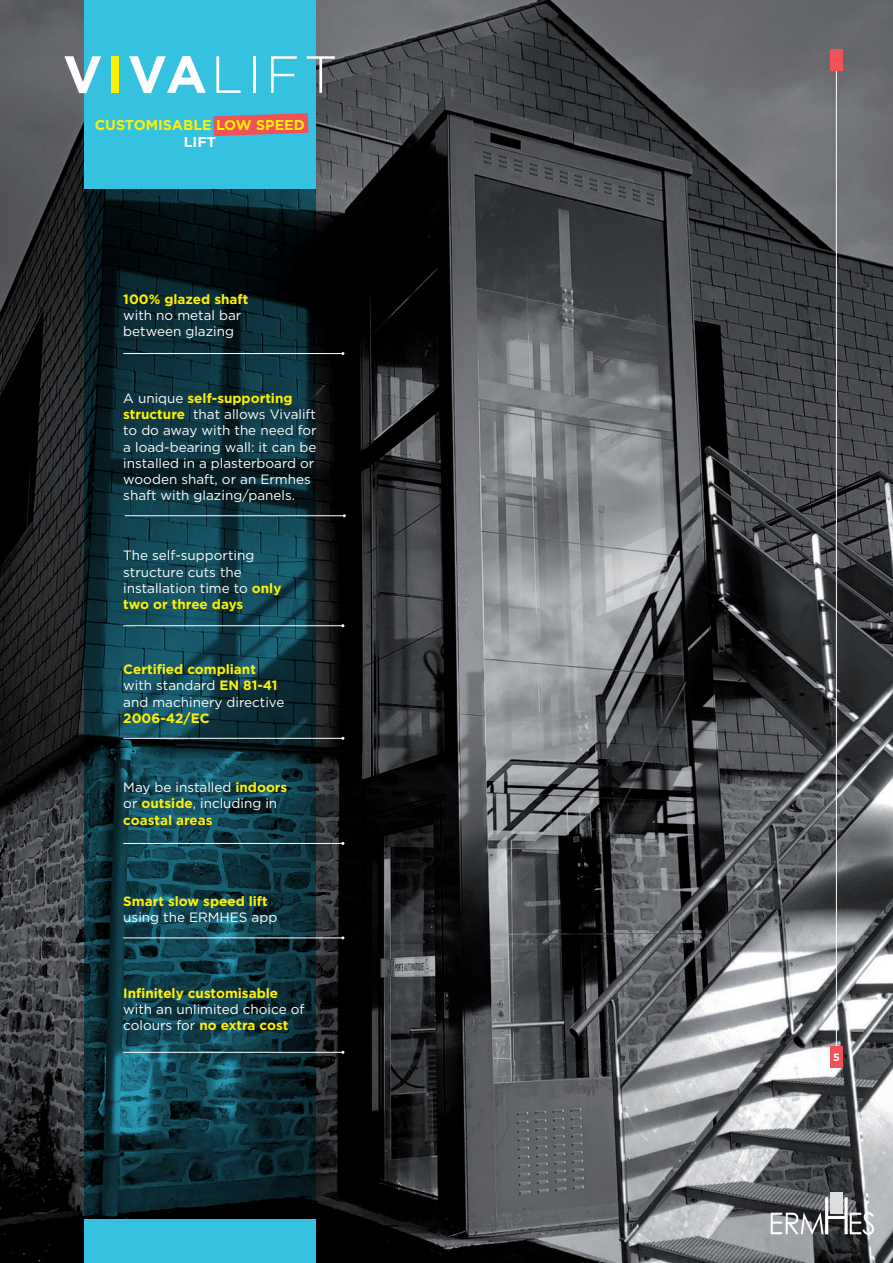
<style>
.page{position:relative;width:893px;height:1263px;background:#fff}
.page>*{position:absolute;margin:0;border:0;box-sizing:border-box;transform-origin:0 0}
.t1{font:700 14.25px "Gotham";color:#fff101}
.t2{font:700 14.25px "Gotham";color:#fff}
.t3{font:13.5px/16.2px "Gotham";color:#fff}
.t4{font:700 13.5px "Gotham";color:#fff101}
.t5{font:700 10.5px "Gotham";color:#fff}
.s1{font-weight:700;color:#fff101}
</style>
<div class="page">
<img style="left:0;top:0;width:893px;height:1263px">
<svg style="left:84px;top:189px;width:232px;height:1030px;background:#0d333d"></svg>
<div style="left:84px;top:0;width:232px;height:189px;background:#35c2e0"></div>
<div style="left:84px;top:1219px;width:232px;height:44px;background:#35c2e0"></div>
<hr style="left:836px;top:60px;width:1px;height:989px;background:#fff">
<div style="left:830px;top:49px;width:13px;height:22px;background:#f05257"></div>
<div style="left:111px;top:56px;width:8px;height:37px;background:#fff101"></div>
<svg style="left:64px;top:56px;width:37px;height:37px"></svg>
<svg style="left:129px;top:56px;width:77px;height:37px"></svg>
<svg style="left:216px;top:56px;width:25px;height:37px"></svg>
<hr style="left:253px;top:56px;width:3px;height:37px;background:#fff">
<svg style="left:271px;top:56px;width:26px;height:37px"></svg>
<svg style="left:307px;top:56px;width:28px;height:37px"></svg>
<div style="left:830px;top:1046px;width:13px;height:21px;background:#f05257"></div>
<svg style="left:771px;top:1197px;width:103px;height:38px"></svg>
<div style="left:830px;top:1192px;width:13px;height:22px;background:#dddee0"></div>
<hr style="left:125px;top:515px;width:219px;height:1px;background:#fff">
<hr style="left:123px;top:937px;width:220px;height:1px;background:#fff">
<hr style="left:123px;top:625px;width:220px;height:1px;background:#fff">
<hr style="left:123px;top:843px;width:220px;height:1px;background:#fff">
<hr style="left:123px;top:738px;width:220px;height:1px;background:#fff">
<hr style="left:123px;top:1052px;width:220px;height:1px;background:#fff">
<hr style="left:123px;top:353px;width:220px;height:1px;background:#fff">
<svg style="left:213px;top:113px;width:96px;height:23px;background:#d2636c"></svg>
<p class="t1" style="left:95px;top:115px;width:212px">CUSTOMISABLE LOW SPEED</p>
<p class="t2" style="left:184px;top:132px;width:30px">Li ft</p>
<p class="t4" style="left:123px;top:290px;width:127px">100% glazed shaft</p>
<p class="t3" style="left:123px;top:307px;width:120px">with no metal bar between glazing</p>
<p class="t3" style="left:123px;top:390px;width:195px">A unique <span class="s1">self-supporting structure</span> that allows Vivalift to do away with the need for a load-bearing wall: it can be installed in a plasterboard or wooden shaft, or an Ermhes shaft with glazing/panels.</p>
<p class="t3" style="left:123px;top:547px;width:160px">The self-supporting structure cuts the installation time to <span class="s1">only two or three days</span></p>
<p class="t3" style="left:123px;top:661px;width:163px"><span class="s1">Certified compliant </span>with standard <span class="s1">EN 81-41 </span>and machinery directive</p>
<p class="t4" style="left:123px;top:709px;width:88px">2006-42/EC</p>
<p class="t3" style="left:123px;top:779px;width:166px">M ay be installed <span class="s1">indoors </span>or <span class="s1">outside</span>, including in <span class="s1">coastal areas</span></p>
<p class="t4" style="left:123px;top:892px;width:146px">Smart slow speed lift</p>
<p class="t3" style="left:123px;top:909px;width:155px">using the Ermhes app</p>
<p class="t4" style="left:123px;top:984px;width:156px">Infinitely customisable</p>
<p class="t3" style="left:123px;top:1000px;width:183px">with an unlimited choice of colours for <span class="s1">no extra cost</span></p>
<p class="t5" style="left:833px;top:1050px;width:8px">5</p>
</div>
